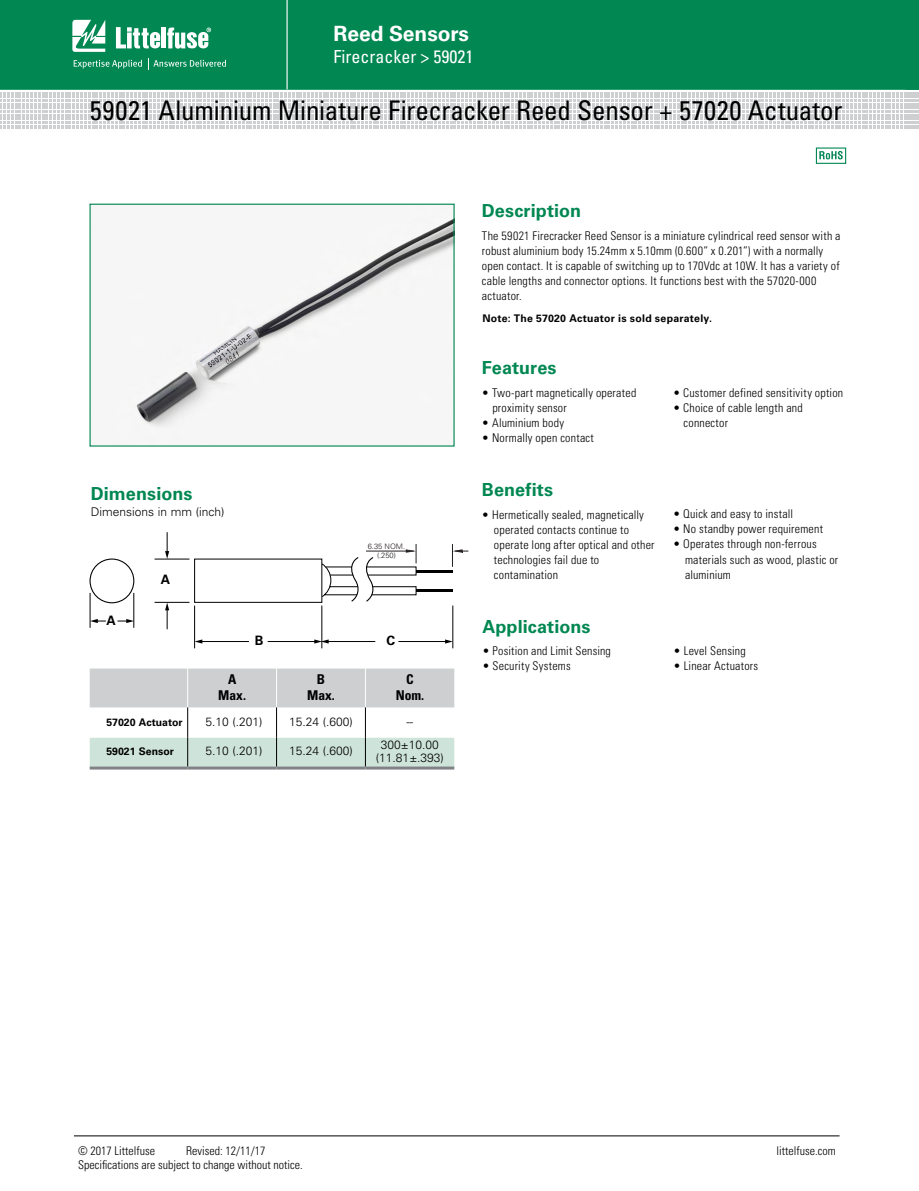
<style>
.page{position:relative;width:919px;height:1191px;background:#fff}
.page>*{position:absolute;margin:0;border:0;box-sizing:border-box;transform-origin:0 0}
.t1{font:condensed 27px "Univers LT Std";letter-spacing:-.005em;color:#000}
.t2{font:700 21px "Univers LT Std";letter-spacing:-.005em;color:#fff}
.t3{font:700 18px "Univers LT Std";letter-spacing:.005em;color:#008752}
.t4{font:condensed 18px "Univers LT Std";color:#fff}
.t5{font:700 condensed 13.5px/15.8px "Univers LT Std";color:#000;text-align:center}
.t6{font:700 13.05px "Univers LT Std";color:#000}
.t7{font:300 condensed 12px/15px "Univers LT Std";letter-spacing:.015em;color:#000}
.t8{font:300 12px/13.5px "Univers LT Std";color:#000;text-align:center}
.t9{font:700 10.5px "Univers LT Std";letter-spacing:.02em;color:#000}
.t10{font:700 10.5px "Univers LT Std";color:#000}
.t11{font:300 7.5px/9.1px "Univers LT Std";color:#231f20;text-align:center}
</style>
<div class="page">
<hr style="left:74px;top:1135px;width:765px;height:1px;background:#000">
<svg style="left:0;top:0;width:919px;height:127px;background:#46a37f"></svg>
<img style="left:91px;top:207px;width:361px;height:236px">
<div style="left:89px;top:204px;width:365px;height:242px;border:1px solid #008752"></div>
<svg style="left:819px;top:151px;width:23px;height:8px"></svg>
<div style="left:815px;top:147px;width:31px;height:17px;border:1px solid #008752"></div>
<div style="left:90px;top:668px;width:364px;height:39px;background:#cdcfd0"></div>
<hr style="left:187px;top:668px;width:1px;height:39px;background:#fff">
<hr style="left:276px;top:668px;width:1px;height:39px;background:#fff">
<hr style="left:365px;top:668px;width:1px;height:39px;background:#fff">
<div style="left:90px;top:737px;width:364px;height:29px;background:#cee3d9"></div>
<hr style="left:187px;top:707px;width:1px;height:30px;background:#000">
<hr style="left:276px;top:707px;width:1px;height:30px;background:#000">
<hr style="left:365px;top:707px;width:1px;height:30px;background:#000">
<hr style="left:90px;top:766px;width:98px;height:3px;background:#808285">
<hr style="left:188px;top:766px;width:88px;height:3px;background:#808285">
<hr style="left:276px;top:766px;width:89px;height:3px;background:#808285">
<hr style="left:365px;top:766px;width:89px;height:3px;background:#808285">
<div style="left:194px;top:558px;width:128px;height:45px;border:1px solid #000"></div>
<hr style="left:416px;top:569px;width:37px;height:3px;background:#000">
<hr style="left:416px;top:589px;width:37px;height:3px;background:#000">
<hr style="left:154px;top:559px;width:35px;height:1px;background:#000">
<hr style="left:90px;top:593px;width:1px;height:35px;background:#000">
<hr style="left:133px;top:593px;width:1px;height:35px;background:#000">
<hr style="left:154px;top:602px;width:35px;height:1px;background:#000">
<hr style="left:194px;top:605px;width:1px;height:43px;background:#000">
<svg style="left:165px;top:602px;width:4px;height:27px"></svg>
<hr style="left:200px;top:641px;width:49px;height:1px;background:#000">
<svg style="left:194px;top:639px;width:8px;height:4px"></svg>
<hr style="left:267px;top:641px;width:49px;height:1px;background:#000">
<hr style="left:327px;top:641px;width:48px;height:1px;background:#000">
<svg style="left:314px;top:639px;width:14px;height:4px"></svg>
<hr style="left:398px;top:641px;width:49px;height:1px;background:#000">
<svg style="left:445px;top:639px;width:7px;height:4px"></svg>
<svg style="left:165px;top:532px;width:4px;height:27px"></svg>
<hr style="left:321px;top:605px;width:1px;height:43px;background:#000">
<hr style="left:452px;top:605px;width:1px;height:43px;background:#000">
<svg style="left:90px;top:619px;width:16px;height:4px"></svg>
<svg style="left:117px;top:619px;width:17px;height:4px"></svg>
<div style="left:89px;top:558px;width:45px;height:45px;border:1px solid #000;border-radius:50%"></div>
<svg style="left:452px;top:544px;width:16px;height:22px"></svg>
<svg style="left:321px;top:544px;width:96px;height:59px"></svg>
<h2 class="t2" style="left:333px;top:21px;width:137px">Reed Sensors</h2>
<h3 class="t4" style="left:333px;top:45px;width:141px">Firecracker &gt; 59021</h3>
<h1 class="t1" style="left:90px;top:94px;width:754px">59021 Aluminium Miniature Firecracker Reed Sensor + 57020 Actuator</h1>
<h3 class="t3" style="left:482px;top:200px;width:101px">Description</h3>
<p class="t7" style="left:482px;top:228px;width:360px">The 59021 Firecracker Reed Sensor is a miniature cylindrical reed sensor with a robust aluminium body 15.24mm x 5.10mm (0.600” x 0.201”) with a normally open contact. It is capable of switching up to 170Vdc at 10W. It has a variety of cable lengths and connector options. It functions best with the 57020-000 actuator.</p>
<p class="t9" style="left:482px;top:312px;width:231px">Note: The 57020 Actuator is sold separately.</p>
<h3 class="t3" style="left:91px;top:483px;width:103px">Dimensions</h3>
<p class="t8" style="left:91px;top:505px;width:135px">Dimensions in mm (inch)</p>
<p class="t6" style="left:106px;top:612px;width:11px">A</p>
<p class="t6" style="left:161px;top:572px;width:11px">A</p>
<p class="t11" style="left:368px;top:542px;width:39px">6.35 NOM. (.250)</p>
<p class="t6" style="left:255px;top:632px;width:10px">B</p>
<p class="t6" style="left:386px;top:632px;width:10px">C</p>
<p class="t5" style="left:218px;top:671px;width:29px">A<br>Max.</p>
<p class="t5" style="left:307px;top:671px;width:29px">B<br>Max.</p>
<p class="t5" style="left:396px;top:671px;width:30px">C<br>Nom.</p>
<p class="t10" style="left:106px;top:715px;width:78px">57020 Actuator</p>
<p class="t8" style="left:205px;top:715px;width:59px">5.10 (.201)</p>
<p class="t8" style="left:289px;top:715px;width:65px">15.24 (.600)</p>
<p class="t8" style="left:406px;top:715px;width:8px">--</p>
<p class="t10" style="left:106px;top:745px;width:69px">59021 Sensor</p>
<p class="t8" style="left:205px;top:744px;width:59px">5.10 (.201)</p>
<p class="t8" style="left:289px;top:744px;width:65px">15.24 (.600)</p>
<p class="t8" style="left:376px;top:737px;width:69px">300±10.00 (11.81±.393)</p>
<h3 class="t3" style="left:482px;top:357px;width:76px">Features</h3>
<p class="t7" style="left:492px;top:385px;width:145px;text-indent:-10px">• Two-part magnetically operated proximity sensor</p>
<p class="t7" style="left:482px;top:415px;width:84px">• Aluminium body</p>
<p class="t7" style="left:482px;top:430px;width:113px">• Normally open contact</p>
<p class="t7" style="left:673px;top:385px;width:172px">• Customer defined sensitivity option</p>
<p class="t7" style="left:683px;top:400px;width:121px;text-indent:-10px">• Choice of cable length and connector</p>
<h3 class="t3" style="left:482px;top:479px;width:73px">Benefits</h3>
<p class="t7" style="left:494px;top:507px;width:162px;text-indent:-12px">• Hermetically sealed, magnetically operated contacts continue to operate long after optical and other technologies fail due to contamination</p>
<p class="t7" style="left:673px;top:507px;width:121px">• Quick and easy to install</p>
<p class="t7" style="left:673px;top:522px;width:151px">• No standby power requirement</p>
<p class="t7" style="left:685px;top:537px;width:155px;text-indent:-12px">• Operates through non-ferrous materials such as wood, plastic or aluminium</p>
<h3 class="t3" style="left:482px;top:615px;width:110px">Applications</h3>
<p class="t7" style="left:482px;top:643px;width:130px">• Position and Limit Sensing</p>
<p class="t7" style="left:482px;top:658px;width:90px">• Security Systems</p>
<p class="t7" style="left:673px;top:643px;width:74px">• Level Sensing</p>
<p class="t7" style="left:673px;top:658px;width:86px">• Linear Actuators</p>
<p class="t7" style="left:78px;top:1143px;width:78px">© 2017 Littelfuse</p>
<p class="t7" style="left:186px;top:1143px;width:81px">Revised: 12/11/17</p>
<p class="t7" style="left:776px;top:1143px;width:61px">littelfuse.com</p>
<p class="t7" style="left:78px;top:1157px;width:226px">Specifications are subject to change without notice.</p>
</div>
